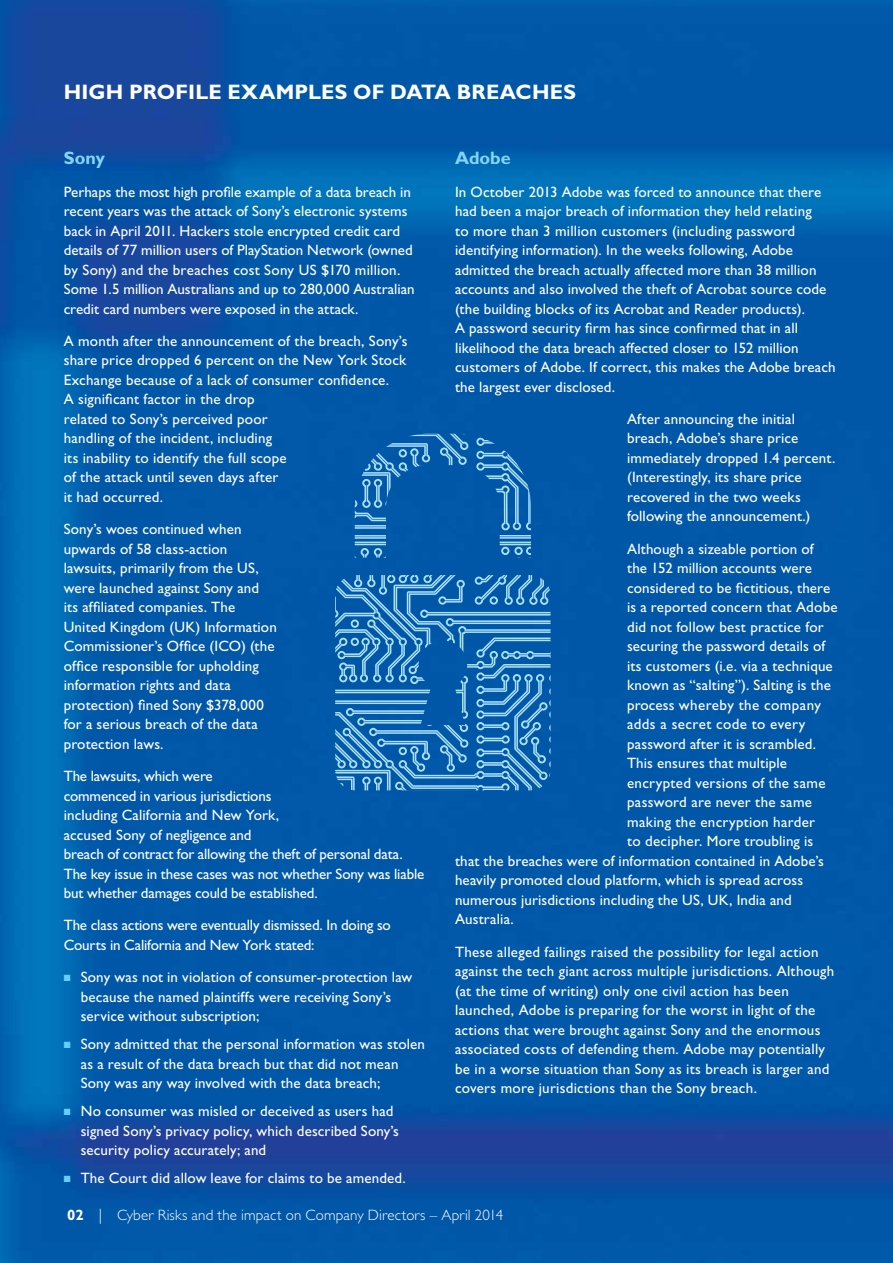
<style>
.page{position:relative;width:893px;height:1263px;background:#fff}
.page>*{position:absolute;margin:0;border:0;box-sizing:border-box;transform-origin:0 0}
.SUB-HEADER{font:700 21px "Gill Sans Std";letter-spacing:.01em;color:#fff}
.SUB-HEADER-2{font:700 18px "Gill Sans Std";letter-spacing:.005em;color:#83d5f7}
.BODY_COPY{font:15px/19.5px "Gill Sans Std";letter-spacing:.01em;color:#fff}
.BODY_COPY-2{font:15px/19.5px "Gill Sans Std";letter-spacing:-.01em;color:#fff}
.FOLIO{font:300 15px "Gill Sans Std";letter-spacing:.01em;color:#fff}
.BODY_COPY-3{font:15px "Gill Sans Std";letter-spacing:.03em;color:#fff}
.s1{color:#65cef6}
.s2{font-weight:700}
</style>
<div class="page">
<img style="left:0;top:0;width:893px;height:1263px">
<svg style="left:355px;top:434px;width:177px;height:124px"></svg>
<svg style="left:335px;top:575px;width:215px;height:215px"></svg>
<p class="SUB-HEADER" style="left:64px;top:80px;width:514px">HIGH PROFILE EXAMPLES OF DATA BREACHES</p>
<p class="SUB-HEADER-2" style="left:64px;top:148px;width:43px">Sony</p>
<p class="BODY_COPY" style="left:64px;top:182px;width:352px">Perhaps the most high profile example of a data breach in recent years was the attack of Sony’s electronic systems back in April 2011. Hackers stole encrypted credit card details of 77 million users of PlayStation Network (owned by Sony) and the breaches cost Sony US $170 million.<br>Some 1.5 million Australians and up to 280,000 Australian credit card numbers were exposed in the attack.</p>
<p class="BODY_COPY" style="left:64px;top:331px;width:345px">A month after the announcement of the breach, Sony’s share price dropped 6 percent on the New York Stock Exchange because of a lack of consumer confidence.<br>A significant factor in the drop<br>related to Sony’s perceived poor<br>handling of the incident, including<br>its inability to identify the full scope<br>of the attack until seven days after<br>it had occurred.</p>
<p class="BODY_COPY" style="left:64px;top:519px;width:215px">Sony’s woes continued when upwards of 58 class-action lawsuits, primarily from the US, were launched against Sony and its affiliated companies. The<br>United Kingdom (UK) Information<br>Commissioner’s Office (ICO) (the office responsible for upholding information rights and data protection) fined Sony $378,000 for a serious breach of the data protection laws.</p>
<p class="BODY_COPY-2" style="left:64px;top:766px;width:362px">The lawsuits, which were<br>commenced in various jurisdictions<br>including California and New York,<br>accused Sony of negligence and<br>breach of contract for allowing the theft of personal data.<br>The key issue in these cases was not whether Sony was liable but whether damages could be established.</p>
<p class="BODY_COPY-2" style="left:64px;top:915px;width:329px">The class actions were eventually dismissed. In doing so<br>Courts in California and New York stated:</p>
<p class="BODY_COPY" style="left:81px;top:967px;width:333px;text-indent:-17px"><span class="s1">■</span> Sony was not in violation of consumer-protection law because the named plaintiffs were receiving Sony’s service without subscription;</p>
<p class="BODY_COPY" style="left:81px;top:1034px;width:346px;text-indent:-17px"><span class="s1">■</span> Sony admitted that the personal information was stolen as a result of the data breach but that did not mean<br>Sony was any way involved with the data breach;</p>
<p class="BODY_COPY" style="left:81px;top:1101px;width:320px;text-indent:-17px"><span class="s1">■</span> No consumer was misled or deceived as users had signed Sony’s privacy policy, which described Sony’s security policy accurately; and</p>
<p class="BODY_COPY" style="left:64px;top:1168px;width:343px"><span class="s1">■</span> The Court did allow leave for claims to be amended.</p>
<p class="SUB-HEADER-2" style="left:455px;top:148px;width:57px">Adobe</p>
<p class="BODY_COPY" style="left:455px;top:182px;width:382px">In October 2013 Adobe was forced to announce that there had been a major breach of information they held relating<br>to more than 3 million customers (including password identifying information). In the weeks following, Adobe admitted the breach actually affected more than 38 million accounts and also involved the theft of Acrobat source code (the building blocks of its Acrobat and Reader products).<br>A password security firm has since confirmed that in all likelihood the data breach affected closer to 152 million customers of Adobe. If correct, this makes the Adobe breach the largest ever disclosed.</p>
<p class="BODY_COPY" style="left:627px;top:409px;width:210px">After announcing the initial breach, Adobe’s share price immediately dropped 1.4 percent. (Interestingly, its share price recovered in the two weeks following the announcement.)</p>
<p class="BODY_COPY" style="left:627px;top:539px;width:188px">Although a sizeable portion of</p>
<p class="BODY_COPY" style="left:627px;top:558px;width:186px">the 152 million accounts were</p>
<p class="BODY_COPY" style="left:627px;top:578px;width:205px">considered to be fictitious, there</p>
<p class="BODY_COPY" style="left:627px;top:597px;width:212px">is a reported concern that Adobe</p>
<p class="BODY_COPY" style="left:627px;top:617px;width:198px">did not follow best practice for</p>
<p class="BODY_COPY" style="left:627px;top:636px;width:200px">securing the password details of</p>
<p class="BODY_COPY" style="left:627px;top:656px;width:207px">its customers (i.e. via a technique</p>
<p class="BODY_COPY" style="left:627px;top:675px;width:205px">known as “salting”). Salting is the</p>
<p class="BODY_COPY" style="left:627px;top:695px;width:195px">process whereby the company</p>
<p class="BODY_COPY-3" style="left:627px;top:715px;width:180px">adds a secret code to every</p>
<p class="BODY_COPY" style="left:627px;top:734px;width:190px">password after it is scrambled.</p>
<p class="BODY_COPY" style="left:627px;top:753px;width:161px">This ensures that multiple</p>
<p class="BODY_COPY" style="left:627px;top:773px;width:200px">encrypted versions of the same</p>
<p class="BODY_COPY" style="left:627px;top:792px;width:186px">password are never the same</p>
<p class="BODY_COPY" style="left:627px;top:812px;width:190px">making the encryption harder</p>
<p class="BODY_COPY" style="left:627px;top:831px;width:188px">to decipher. More troubling is</p>
<p class="BODY_COPY" style="left:455px;top:851px;width:370px">that the breaches were of information contained in Adobe’s</p>
<p class="BODY_COPY" style="left:455px;top:870px;width:350px">heavily promoted cloud platform, which is spread across</p>
<p class="BODY_COPY" style="left:455px;top:890px;width:338px">numerous jurisdictions including the US, UK, India and</p>
<p class="BODY_COPY" style="left:455px;top:909px;width:60px">Australia.</p>
<p class="BODY_COPY" style="left:455px;top:942px;width:381px">These alleged failings raised the possibility for legal action against the tech giant across multiple jurisdictions. Although (at the time of writing) only one civil action has been launched, Adobe is preparing for the worst in light of the actions that were brought against Sony and the enormous associated costs of defending them. Adobe may potentially be in a worse situation than Sony as its breach is larger and covers more jurisdictions than the Sony breach.</p>
<p class="FOLIO" style="left:67px;top:1206px;width:438px"><span class="s2">02</span> | Cyber Risks and the impact on Company Directors – April 2014</p>
</div>
